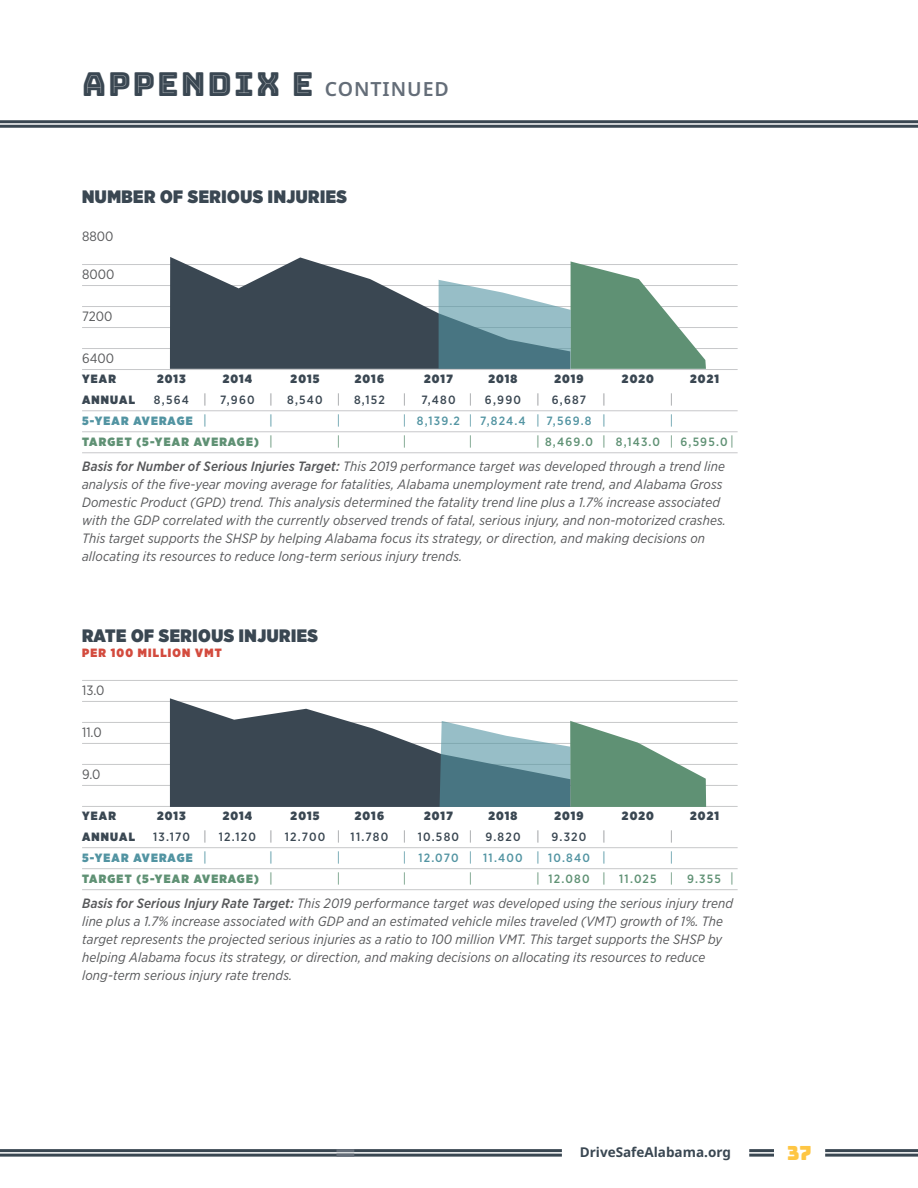
<style>
.page{position:relative;width:918px;height:1188px;background:#fff}
.page>*{position:absolute;margin:0;border:0;box-sizing:border-box;transform-origin:0 0}
.t1{font:33px "Bungee Inline";letter-spacing:.06em;color:#3a4752}
.t2{font:19.5px "Bungee";color:#fec644}
.t3{font:900 18px "Gotham Narrow";letter-spacing:.03em;color:#3a4752}
.t4{font:italic 13.5px/18px "Gotham Narrow";letter-spacing:.01em;color:#57585a}
.t5{font:13.5px "Gotham Narrow";color:#57585a}
.t6{font:700 13.5px "Noto Sans";color:#3a4752}
.t7{font:13.5px "Gotham Narrow";color:#5294a2}
.t8{font:13.5px "Gotham Narrow";color:#5f9174}
.t9{font:13.5px "Gotham Narrow";color:#939598}
.t10{font:900 12px "Gotham Narrow";letter-spacing:.1em;color:#3a4752}
.t11{font:500 12px "Gotham Narrow";letter-spacing:.1em;color:#3a4752}
.t12{font:500 12px "Gotham Narrow";letter-spacing:.1em;color:#5294a2}
.t13{font:500 12px "Gotham Narrow";letter-spacing:.1em;color:#5f9174}
.t14{font:900 12px "Gotham Narrow";letter-spacing:.1em;color:#5f9174}
.t15{font:900 12px "Gotham Narrow";letter-spacing:.1em;color:#5294a2}
.t16{font:900 12px "Gotham Narrow";letter-spacing:.1em;color:#d34b3e}
.s1{font-family:"Noto Sans";font-weight:600;font-size:19.5px;color:#646d78}
.s2{font-weight:400;font-size:13.5px;color:#939598}
.s3{font-weight:400;font-size:13.5px}
.s4{font-weight:500}
</style>
<div class="page">
<hr style="left:749px;top:1149px;width:25px;height:3px;background:#3a4752">
<hr style="left:749px;top:1154px;width:25px;height:3px;background:#3a4752">
<hr style="left:0;top:1149px;width:562px;height:3px;background:#3a4752">
<hr style="left:0;top:1154px;width:562px;height:3px;background:#3a4752">
<hr style="left:825px;top:1149px;width:93px;height:3px;background:#3a4752">
<hr style="left:825px;top:1154px;width:93px;height:3px;background:#3a4752">
<hr style="left:0;top:120px;width:918px;height:3px;background:#3a4752">
<hr style="left:0;top:125px;width:918px;height:3px;background:#3a4752">
<hr style="left:336px;top:1149px;width:18px;height:3px;background:#646d78">
<hr style="left:336px;top:1154px;width:18px;height:3px;background:#646d78">
<hr style="left:82px;top:264px;width:656px;height:1px;background:#c7c8ca">
<hr style="left:82px;top:285px;width:656px;height:1px;background:#c7c8ca">
<hr style="left:82px;top:306px;width:656px;height:1px;background:#c7c8ca">
<hr style="left:82px;top:327px;width:656px;height:1px;background:#c7c8ca">
<hr style="left:82px;top:348px;width:656px;height:1px;background:#c7c8ca">
<hr style="left:82px;top:369px;width:656px;height:1px;background:#c7c8ca">
<hr style="left:82px;top:410px;width:656px;height:1px;background:#c7c8ca">
<hr style="left:82px;top:431px;width:656px;height:1px;background:#c7c8ca">
<hr style="left:82px;top:452px;width:656px;height:1px;background:#c7c8ca">
<hr style="left:82px;top:680px;width:656px;height:1px;background:#c7c8ca">
<hr style="left:82px;top:701px;width:656px;height:1px;background:#c7c8ca">
<hr style="left:82px;top:722px;width:656px;height:1px;background:#c7c8ca">
<hr style="left:82px;top:743px;width:656px;height:1px;background:#c7c8ca">
<hr style="left:82px;top:764px;width:656px;height:1px;background:#c7c8ca">
<hr style="left:82px;top:785px;width:656px;height:1px;background:#c7c8ca">
<hr style="left:82px;top:806px;width:656px;height:1px;background:#c7c8ca">
<hr style="left:82px;top:847px;width:656px;height:1px;background:#c7c8ca">
<hr style="left:82px;top:868px;width:656px;height:1px;background:#c7c8ca">
<hr style="left:82px;top:889px;width:656px;height:1px;background:#c7c8ca">
<svg style="left:170px;top:257px;width:269px;height:112px;fill:#3a4752"></svg>
<svg style="left:439px;top:261px;width:267px;height:108px"></svg>
<svg style="left:170px;top:698px;width:536px;height:109px"></svg>
<h1 class="t1" style="left:82px;top:66px;width:368px">APPENDIX E <span class="s1">CONTINUED</span></h1>
<h3 class="t3" style="left:82px;top:184px;width:266px">NUMBER OF SERIOUS INJURIES</h3>
<p class="t5" style="left:82px;top:228px;width:33px">8800</p>
<p class="t5" style="left:82px;top:266px;width:34px">8000</p>
<p class="t5" style="left:82px;top:308px;width:32px">7200</p>
<p class="t5" style="left:82px;top:350px;width:33px">6400</p>
<p class="t10" style="left:82px;top:371px;width:35px">YEAR</p>
<p class="t10" style="left:157px;top:371px;width:30px">2013</p>
<p class="t10" style="left:223px;top:371px;width:31px">2014</p>
<p class="t10" style="left:291px;top:371px;width:30px">2015</p>
<p class="t10" style="left:355px;top:371px;width:31px">2016</p>
<p class="t10" style="left:424px;top:371px;width:30px">2017</p>
<p class="t10" style="left:488px;top:371px;width:30px">2018</p>
<p class="t10" style="left:554px;top:371px;width:31px">2019</p>
<p class="t10" style="left:622px;top:371px;width:34px">2020</p>
<p class="t10" style="left:690px;top:371px;width:30px">2021</p>
<p class="t10" style="left:82px;top:392px;width:54px">ANNUAL</p>
<p class="t11" style="left:154px;top:393px;width:232px">8,564 <span class="s2">|</span> 7,960 <span class="s2">|</span> 8,540 <span class="s2">|</span> 8,152</p>
<p class="t11" style="left:403px;top:393px;width:205px"><span class="s2">|</span> 7,480 <span class="s2">|</span> 6,990 <span class="s2">|</span> 6,687 <span class="s2">|</span></p>
<p class="t9" style="left:670px;top:391px;width:5px">|</p>
<p class="t15" style="left:82px;top:413px;width:126px">5-YEAR AVERAGE <span class="s3">|</span></p>
<p class="t7" style="left:269px;top:412px;width:5px">|</p>
<p class="t7" style="left:337px;top:412px;width:5px">|</p>
<p class="t12" style="left:403px;top:414px;width:205px"><span class="s3">|</span> 8,139.2 <span class="s3">|</span> 7,824.4 <span class="s3">|</span> 7,569.8 <span class="s3">|</span></p>
<p class="t7" style="left:670px;top:412px;width:5px">|</p>
<p class="t14" style="left:82px;top:434px;width:192px">TARGET (5-YEAR AVERAGE) <span class="s3">|</span></p>
<p class="t8" style="left:337px;top:433px;width:5px">|</p>
<p class="t8" style="left:403px;top:433px;width:5px">|</p>
<p class="t8" style="left:469px;top:433px;width:5px">|</p>
<p class="t13" style="left:536px;top:435px;width:199px"><span class="s3">|</span> 8,469.0 <span class="s3">|</span> 8,143.0 <span class="s3">|</span> 6,595.0 <span class="s3">|</span></p>
<p class="t4" style="left:82px;top:457px;width:645px"><span class="s4">Basis for Number of Serious Injuries Target:</span> This 2019 performance target was developed through a trend line analysis of the five-year moving average for fatalities, Alabama unemployment rate trend, and Alabama Gross Domestic Product (GPD) trend. This analysis determined the fatality trend line plus a 1.7% increase associated with the GDP correlated with the currently observed trends of fatal, serious injury, and non-motorized crashes.<br>This target supports the SHSP by helping Alabama focus its strategy, or direction, and making decisions on allocating its resources to reduce long-term serious injury trends.</p>
<h3 class="t3" style="left:82px;top:623px;width:237px">RATE OF SERIOUS INJURIES</h3>
<p class="t16" style="left:82px;top:644px;width:141px">PER 100 MILLION VMT</p>
<p class="t5" style="left:82px;top:682px;width:24px">13.0</p>
<p class="t5" style="left:82px;top:724px;width:21px">11.0</p>
<p class="t5" style="left:82px;top:766px;width:20px">9.0</p>
<p class="t10" style="left:82px;top:808px;width:35px">YEAR</p>
<p class="t10" style="left:157px;top:808px;width:30px">2013</p>
<p class="t10" style="left:223px;top:808px;width:31px">2014</p>
<p class="t10" style="left:291px;top:808px;width:30px">2015</p>
<p class="t10" style="left:355px;top:808px;width:31px">2016</p>
<p class="t10" style="left:424px;top:808px;width:30px">2017</p>
<p class="t10" style="left:488px;top:808px;width:30px">2018</p>
<p class="t10" style="left:554px;top:808px;width:31px">2019</p>
<p class="t10" style="left:622px;top:808px;width:34px">2020</p>
<p class="t10" style="left:690px;top:808px;width:30px">2021</p>
<p class="t10" style="left:82px;top:829px;width:54px">ANNUAL</p>
<p class="t11" style="left:153px;top:830px;width:454px">13.170 <span class="s2">|</span> 12.120 <span class="s2">|</span> 12.700 <span class="s2">|</span> 11.780 <span class="s2">|</span> 10.580 <span class="s2">|</span> 9.820 <span class="s2">|</span> 9.320 <span class="s2">|</span></p>
<p class="t9" style="left:670px;top:828px;width:5px">|</p>
<p class="t15" style="left:82px;top:850px;width:126px">5-YEAR AVERAGE <span class="s3">|</span></p>
<p class="t7" style="left:269px;top:849px;width:5px">|</p>
<p class="t7" style="left:337px;top:849px;width:5px">|</p>
<p class="t12" style="left:403px;top:851px;width:205px"><span class="s3">|</span> 12.070 <span class="s3">|</span> 11.400 <span class="s3">|</span> 10.840 <span class="s3">|</span></p>
<p class="t7" style="left:670px;top:849px;width:5px">|</p>
<p class="t14" style="left:82px;top:871px;width:192px">TARGET (5-YEAR AVERAGE) <span class="s3">|</span></p>
<p class="t8" style="left:337px;top:870px;width:5px">|</p>
<p class="t8" style="left:403px;top:870px;width:5px">|</p>
<p class="t8" style="left:469px;top:870px;width:5px">|</p>
<p class="t13" style="left:536px;top:872px;width:199px"><span class="s3">|</span> 12.080 <span class="s3">|</span> 11.025 <span class="s3">|</span> 9.355 <span class="s3">|</span></p>
<p class="t4" style="left:82px;top:894px;width:653px"><span class="s4">Basis for Serious Injury Rate Target:</span> This 2019 performance target was developed using the serious injury trend line plus a 1.7% increase associated with GDP and an estimated vehicle miles traveled (VMT) growth of 1%. The target represents the projected serious injuries as a ratio to 100 million VMT. This target supports the SHSP by helping Alabama focus its strategy, or direction, and making decisions on allocating its resources to reduce long-term serious injury rate trends.</p>
<p class="t6" style="left:580px;top:1143px;width:153px">DriveSafeAlabama.org</p>
<h2 class="t2" style="left:787px;top:1142px;width:26px">37</h2>
</div>
